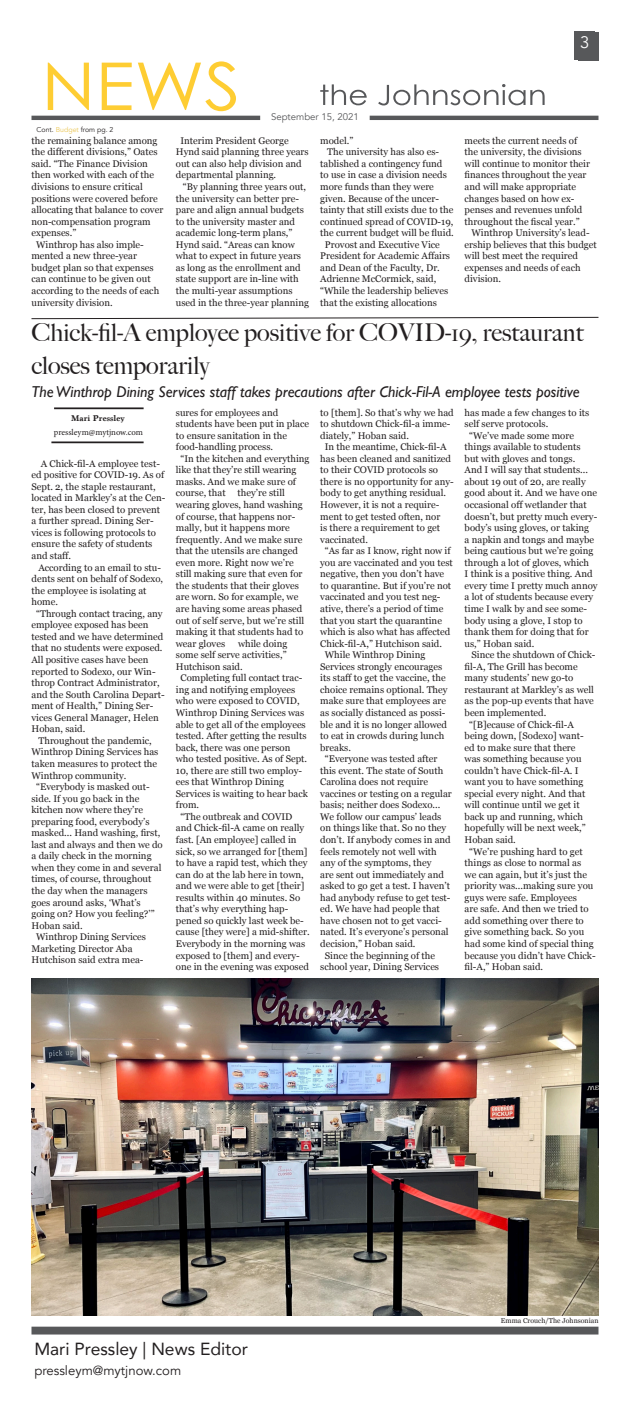
<style>
.page{position:relative;width:630px;height:1424px;background:#fff}
.page>*{position:absolute;margin:0;border:0;box-sizing:border-box;transform-origin:0 0}
.t1{font:500 24.5px/32.6px "Big Caslon";color:#231f20}
.t2{font:17.5px "Avenir";color:#231f20}
.t3{font:16.62px "Avenir";color:#fff}
.t4{font:italic 15.75px "Gill Sans";color:#231f20}
.t5{font:13.12px "Avenir";color:#231f20}
.t6{font:9.62px/11.5px "Georgia";color:#231f20}
.t7{font:9.62px "Avenir";color:#57585a}
.t8{font:8.75px "Minion Pro";letter-spacing:-.005em;color:#231f20}
.t9{font:700 8.75px "Marion";color:#231f20}
.t10{font:7px "Georgia";color:#231f20}
.Body_Copy{font:7px "Avenir";color:#231f20}
.s1{color:#ecc858}
</style>
<div class="page">
<svg style="left:48px;top:61px;width:188px;height:50px"></svg>
<svg style="left:320px;top:84px;width:225px;height:21px"></svg>
<div style="left:578px;top:32px;width:20px;height:29px;background:#57585a"></div>
<div style="left:32px;top:1326px;width:566px;height:8px;background:#57585a"></div>
<div style="left:575px;top:32px;width:20px;height:28px;background:#57585a"></div>
<hr style="left:32px;top:116px;width:228px;height:4px;background:#57585a">
<hr style="left:370px;top:116px;width:228px;height:4px;background:#57585a">
<hr style="left:54px;top:407px;width:90px;height:2px;background:#231f20">
<hr style="left:51px;top:441px;width:93px;height:2px;background:#231f20">
<svg style="left:31px;top:317px;width:568px;height:2px"></svg>
<img style="left:32px;top:979px;width:566px;height:336px">
<p class="t3" style="left:580px;top:32px;width:11px">3</p>
<p class="t3" style="left:584px;top:33px;width:11px">3</p>
<p class="Body_Copy" style="left:37px;top:126px;width:78px">Cont. <span class="s1">Budget</span> from pg. 2</p>
<p class="t6" style="left:32px;top:134px;width:133px">the remaining balance among the different divisions,” Oates said. “The Finance Division then worked with each of the divisions to ensure critical positions were covered before allocating that balance to cover non-compensation program expenses.”</p>
<p class="t6" style="left:32px;top:238px;width:129px;text-indent:5px">Winthrop has also imple&shy;mented a new three-year budget plan so that expenses can continue to be given out according to the needs of each university division.</p>
<p class="t7" style="left:271px;top:111px;width:89px">September 15, 2021</p>
<p class="t6" style="left:176px;top:134px;width:134px;text-indent:5px">Interim President George<br>Hynd said planning three years out can also help division and departmental planning.</p>
<p class="t6" style="left:176px;top:181px;width:135px;text-indent:7px">“By planning three years out, the university can better pre&shy;pare and align annual budgets to the university master and academic long-term plans,”<br>Hynd said. “Areas can know what to expect in future years as long as the enrollment and state support are in-line with the multi-year assumptions used in the three-year planning</p>
<p class="t6" style="left:320px;top:134px;width:35px">model.”</p>
<p class="t6" style="left:320px;top:146px;width:135px;text-indent:7px">The university has also es&shy;tablished a contingency fund<br>to use in case a division needs more funds than they were given. Because of the uncer&shy;tainty that still exists due to the continued spread of COVID-19, the current budget will be fluid.</p>
<p class="t6" style="left:320px;top:238px;width:131px;text-indent:5px">Provost and Executive Vice<br>President for Academic Affairs and Dean of the Faculty, Dr.<br>Adrienne McCormick, said, “While the leadership believes that the existing allocations</p>
<p class="t6" style="left:465px;top:134px;width:127px">meets the current needs of the university, the divisions will continue to monitor their finances throughout the year and will make appropriate changes based on how ex&shy;penses and revenues unfold throughout the fiscal year.”</p>
<p class="t6" style="left:465px;top:227px;width:134px;text-indent:7px">Winthrop University’s lead&shy;ership believes that this budget will best meet the required expenses and needs of each division.</p>
<p class="t1" style="left:32px;top:315px;width:554px">Chick-fil-A employee positive for COVID-19, restaurant closes temporarily</p>
<p class="t4" style="left:32px;top:382px;width:550px">The Winthrop Dining Services staff takes precautions after Chick-Fil-A employee tests positive</p>
<p class="t9" style="left:71px;top:413px;width:55px">Mari Pressley</p>
<p class="t8" style="left:54px;top:426px;width:90px">pressleym@mytjnow.com</p>
<p class="t6" style="left:176px;top:406px;width:135px">sures for employees and students have been put in place to ensure sanitation in the food-handling process.</p>
<p class="t6" style="left:176px;top:452px;width:135px;text-indent:5px">“In the kitchen and everything like that they’re still wearing masks. And we make sure of course, that they’re still wearing gloves, hand washing of course, that happens nor&shy;mally, but it happens more frequently. And we make sure that the utensils are changed even more. Right now we’re still making sure that even for the students that their gloves are worn. So for example, we are having some areas phased out of self serve, but we’re still making it that students had to wear gloves</p>
<p class="t6" style="left:320px;top:406px;width:135px">to [them]. So that’s why we had to shutdown Chick-fil-a imme&shy;diately,” Hoban said.</p>
<p class="t6" style="left:320px;top:441px;width:135px;text-indent:5px">In the meantime, Chick-fil-A has been cleaned and sanitized to their COVID protocols so there is no opportunity for any&shy;body to get anything residual.<br>However, it is not a require&shy;ment to get tested often, nor<br>is there a requirement to get vaccinated.</p>
<p class="t6" style="left:320px;top:545px;width:134px;text-indent:5px">“As far as I know, right now if you are vaccinated and you test negative, then you don’t have to quarantine. But if you’re not vaccinated and you test neg&shy;ative, there’s a period of time that you start the quarantine which is also what has affected<br>Chick-fil-A,” Hutchison said.</p>
<p class="t6" style="left:320px;top:649px;width:129px;text-indent:5px">While Winthrop Dining<br>Services strongly encourages its staff to get the vaccine, the choice remains optional. They make sure that employees are as socially distanced as possi&shy;ble and it is no longer allowed to eat in crowds during lunch breaks.</p>
<p class="t6" style="left:320px;top:753px;width:133px;text-indent:5px">“Everyone was tested after this event. The state of South<br>Carolina does not require vaccines or testing on a regular basis; neither does Sodexo...<br>We follow our campus’ leads on things like that. So no they don’t. If anybody comes in and feels remotely not well with any of the symptoms, they<br>are sent out immediately and asked to go get a test. I haven’t had anybody refuse to get test&shy;ed. We have had people that have chosen not to get vacci&shy;nated. It’s everyone’s personal decision,” Hoban said.</p>
<p class="t6" style="left:320px;top:949px;width:120px;text-align:center">Since the beginning of the school year, Dining Services</p>
<p class="t6" style="left:465px;top:406px;width:126px">has made a few changes to its self serve protocols.</p>
<p class="t6" style="left:465px;top:429px;width:134px;text-indent:5px">“We’ve made some more things available to students<br>but with gloves and tongs.<br>And I will say that students... about 19 out of 20, are really good about it. And we have one occasional off wetlander that doesn’t, but pretty much every&shy;body’s using gloves, or taking<br>a napkin and tongs and maybe being cautious but we’re going through a lot of gloves, which<br>I think is a positive thing. And every time I pretty much annoy a lot of students because every time I walk by and see some&shy;body using a glove, I stop to thank them for doing that for us,” Hoban said.</p>
<p class="t6" style="left:465px;top:649px;width:132px;text-indent:7px">Since the shutdown of Chick&shy;fil-A, The Grill has become many students’ new go-to restaurant at Markley’s as well as the pop-up events that have been implemented.</p>
<p class="t6" style="left:465px;top:718px;width:123px;text-indent:5px">“[B]ecause of Chick-fil-A being down, [Sodexo] want&shy;ed to make sure that there was something because you couldn’t have Chick-fil-A. I want you to have something special every night. And that will continue until we get it back up and running, which hopefully will be next week,”<br>Hoban said.</p>
<p class="t6" style="left:465px;top:845px;width:133px;text-indent:5px">“We’re pushing hard to get things as close to normal as<br>we can again, but it’s just the priority was...making sure you guys were safe. Employees<br>are safe. And then we tried to add something over there to give something back. So you had some kind of special thing because you didn’t have Chick&shy;fil-A,” Hoban said.</p>
<p class="t6" style="left:32px;top:457px;width:135px;text-indent:9px">A Chick-fil-A employee test&shy;ed positive for COVID-19. As of<br>Sept. 2, the staple restaurant, located in Markley’s at the Cen&shy;ter, has been closed to prevent a further spread. Dining Ser&shy;vices is following protocols to ensure the safety of students and staff.</p>
<p class="t6" style="left:32px;top:561px;width:133px;text-indent:7px">According to an email to stu&shy;dents sent on behalf of Sodexo, the employee is isolating at home.</p>
<p class="t6" style="left:32px;top:607px;width:135px;text-indent:5px">“Through contact tracing, any employee exposed has been tested and we have determined that no students were exposed.<br>All positive cases have been reported to Sodexo, our Win&shy;throp Contract Administrator, and the South Carolina Depart&shy;ment of Health,” Dining Ser&shy;vices General Manager, Helen<br>Hoban, said.</p>
<p class="t6" style="left:32px;top:734px;width:128px;text-indent:7px">Throughout the pandemic,<br>Winthrop Dining Services has taken measures to protect the<br>Winthrop community.</p>
<p class="t6" style="left:32px;top:780px;width:133px;text-indent:5px">“Everybody is masked out&shy;side. If you go back in the kitchen now where they’re preparing food, everybody’s masked... Hand washing, first, last and always and then we do a daily check in the morning when they come in and several times, of course, throughout the day when the managers goes around asks, ‘What’s going on? How you feeling?’”<br>Hoban said.</p>
<p class="t6" style="left:32px;top:931px;width:116px;text-indent:5px">Winthrop Dining Services<br>Marketing Director Aba<br>Hutchison said extra mea-</p>
<p class="t6" style="left:176px;top:637px;width:113px;text-align:justify;text-indent:62px">while doing some self serve activities,” Hutchison said.</p>
<p class="t6" style="left:176px;top:672px;width:134px;text-indent:5px">Completing full contact trac&shy;ing and notifying employees who were exposed to COVID,<br>Winthrop Dining Services was able to get all of the employees tested. After getting the results back, there was one person who tested positive. As of Sept.<br>10, there are still two employ&shy;ees that Winthrop Dining<br>Services is waiting to hear back from.</p>
<p class="t6" style="left:176px;top:810px;width:135px;text-indent:5px">“The outbreak and COVID and Chick-fil-A came on really fast. [An employee] called in sick, so we arranged for [them] to have a rapid test, which they can do at the lab here in town, and we were able to get [their] results within 40 minutes. So that’s why everything hap&shy;pened so quickly last week be&shy;cause [they were] a mid-shifter.<br>Everybody in the morning was exposed to [them] and every&shy;one in the evening was exposed</p>
<p class="t2" style="left:34px;top:1335px;width:215px">Mari Pressley | News Editor</p>
<p class="t5" style="left:34px;top:1362px;width:148px">pressleym@mytjnow.com</p>
<p class="t10" style="left:501px;top:1316px;width:99px">Emma Crouch/The Johnsonian</p>
</div>
